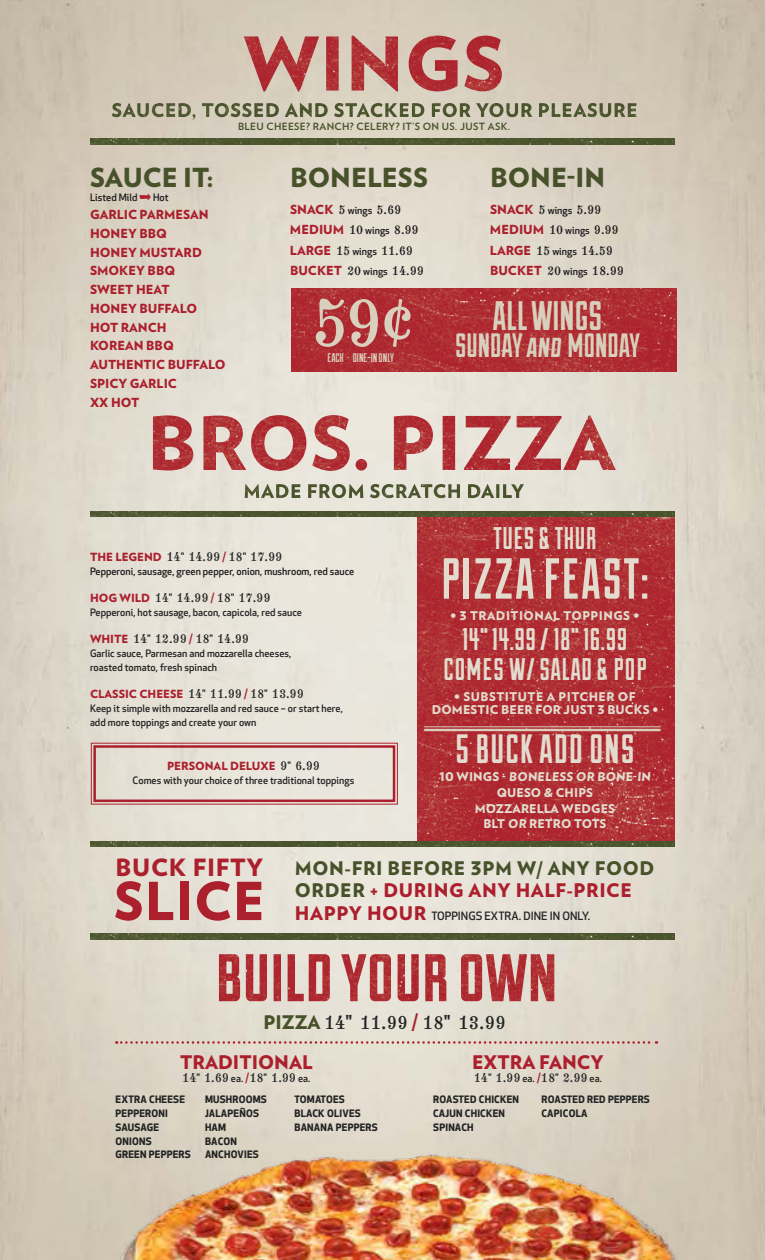
<style>
.page{position:relative;width:765px;height:1260px;background:#fff}
.page>*{position:absolute;margin:0;border:0;box-sizing:border-box;transform-origin:0 0}
.t1{font:67.5px "Numbers Indicia";color:#d8cfbc}
.t2{font:57.88px "Duke Fill";letter-spacing:.03em;color:#e2dbce}
.t3{font:900 52.25px "Verlag";letter-spacing:.02em;color:#ac1f2d}
.t4{font:41.25px "Duke Fill";color:#d8cfbc}
.t5{font:41px "Duke Fill";letter-spacing:.03em;color:#e2dbce}
.t6{font:33.75px "Duke Fill";color:#d8cfbc}
.t7{font:31.38px/30.1px "Duke Fill";letter-spacing:.02em;color:#e2dbce;text-align:center}
.t8{font:900 26.25px "Verlag";color:#47522a}
.t9{font:900 23.75px "Verlag";letter-spacing:.03em;color:#ac1f2d}
.t10{font:900 18.75px/22.5px "Verlag";letter-spacing:.03em;color:#47522a}
.t11{font:18.75px "Numbers Indicia";color:#232424}
.t12{font:900 18.75px "Verlag";color:#ac1f2d}
.t13{font:900 12.5px/18.8px "Verlag";color:#ac1f2d}
.t14{font:12.5px "Numbers Indicia";color:#232424}
.t15{font:12.5px/20.6px "Numbers Indicia";color:#1e1b1d}
.t16{font:12.5px "Duke Fill";color:#d8cfbc}
.t17{font:900 12px/15.6px "Verlag";letter-spacing:.01em;color:#e2dbce;text-align:center}
.t18{font:900 12px "Verlag";letter-spacing:.04em;color:#e2dbce}
.t19{font:900 11.25px "Verlag";color:#ac1f2d}
.t20{font:500 11.25px "Apex New";color:#232424}
.t21{font:500 10px/13.8px "Apex New";color:#232424}
.t22{font:700 10px/13.8px "Apex New";letter-spacing:.02em;color:#232424}
.t23{font:500 10px "Apex New";color:#1e1b1d}
.t24{font:700 10px "Verlag";letter-spacing:.03em;color:#47522a}
.s1{font-family:"Arrow Matic";font-weight:400;color:#ac1f2d}
.s2{font-family:"Numbers Indicia";font-weight:400;color:#1e1b1d}
.s3{font-family:"Apex New";font-weight:500;font-size:10px;color:#1e1b1d}
.s4{font-family:"Verlag";font-weight:900;color:#ac1f2d}
.s5{font-family:"Apex New";font-weight:500;font-size:10px}
.s6{color:#ac1f2d}
.s7{font-family:"Verlag";font-weight:900;font-size:18.75px;color:#ac1f2d}
.s8{font-family:"Verlag";font-weight:900;font-size:11.25px;color:#ac1f2d}
.s9{font-family:"Numbers Indicia";font-weight:400;font-size:12.5px;color:#232424}
.s10{font-family:"Apex New";font-weight:500;font-size:10px;color:#232424}
.s11{font-family:"Verlag";font-weight:900;color:#47522a}
.s12{font-family:"Apex New";font-weight:500}
</style>
<div class="page">
<img style="left:0;top:0;width:765px;height:1260px">
<img style="left:192px;top:35px;width:310px;height:87px">
<img style="left:112px;top:103px;width:485px;height:14px">
<img style="left:417px;top:517px;width:258px;height:324px">
<img style="left:219px;top:954px;width:335px;height:47px">
<img style="left:245px;top:484px;width:279px;height:14px">
<img style="left:153px;top:415px;width:463px;height:56px">
<svg style="left:116px;top:1041px;width:541px;height:3px"></svg>
<img style="left:90px;top:512px;width:585px;height:5px">
<img style="left:90px;top:841px;width:585px;height:6px">
<img style="left:90px;top:934px;width:585px;height:5px">
<img style="left:90px;top:139px;width:585px;height:5px">
<hr style="left:424px;top:726px;width:237px;height:1px;background:#d8cfbc">
<hr style="left:424px;top:729px;width:237px;height:2px;background:#d8cfbc">
<img style="left:88px;top:1121px;width:611px;height:139px">
<img style="left:292px;top:288px;width:385px;height:84px">
<svg style="left:90px;top:742px;width:308px;height:63px"></svg>
<div style="left:93px;top:745px;width:302px;height:57px;border:2px solid #ac1f2d"></div>
<p class="t24" style="left:238px;top:119px;width:274px">BLEU CHEESE? RANCH? CELERY? IT’S ON US. JUST ASK.</p>
<h3 class="t8" style="left:90px;top:156px;width:125px">SAUCE IT:</h3>
<p class="t23" style="left:90px;top:191px;width:80px">Listed Mild <span class="s1">π</span> Hot</p>
<p class="t13" style="left:90px;top:205px;width:137px">GARLIC PARMESAN<br>HONEY BBQ<br>HONEY MUSTARD<br>SMOKEY BBQ<br>SWEET HEAT<br>HONEY BUFFALO<br>HOT RANCH<br>KOREAN BBQ<br>AUTHENTIC BUFFALO<br>SPICY GARLIC<br>XX HOT</p>
<h3 class="t8" style="left:290px;top:156px;width:140px">BONELESS</h3>
<p class="t13" style="left:290px;top:198px;width:130px;line-height:20.6px">SNACK <span class="s2">5</span> <span class="s3">wings</span> <span class="s2">5.69<br></span>MEDIUM <span class="s2">10</span> <span class="s3">wings</span> <span class="s2">8.99</span></p>
<p class="t15" style="left:290px;top:241px;width:135px"><span class="s4">LARGE</span> 15 <span class="s5">wings</span> 11.69<br><span class="s4">BUCKET</span> 20 <span class="s5">wings</span> 14.99</p>
<h1 class="t1" style="left:311px;top:292px;width:107px">59¢</h1>
<p class="t16" style="left:328px;top:351px;width:68px">EACH · DINE-IN ONLY</p>
<h3 class="t8" style="left:490px;top:156px;width:117px">BONE-IN</h3>
<p class="t13" style="left:490px;top:198px;width:130px;line-height:20.6px">SNACK <span class="s2">5</span> <span class="s3">wings</span> <span class="s2">5.99<br></span>MEDIUM <span class="s2">10</span> <span class="s3">wings</span> <span class="s2">9.99</span></p>
<p class="t15" style="left:490px;top:241px;width:135px"><span class="s4">LARGE</span> 15 <span class="s5">wings</span> 14.59<br><span class="s4">BUCKET</span> 20 <span class="s5">wings</span> 18.99</p>
<h3 class="t4" style="left:493px;top:292px;width:111px">ALL WINGS</h3>
<h3 class="t6" style="left:455px;top:326px;width:186px">SUNDAY and MONDAY</h3>
<h3 class="t7" style="left:493px;top:523px;width:104px">TUES &amp; THUR</h3>
<h2 class="t2" style="left:441px;top:545px;width:208px">PIZZA FEAST:</h2>
<p class="t18" style="left:451px;top:606px;width:190px">• 3 TRADITIONAL TOPPINGS •</p>
<h3 class="t7" style="left:443px;top:623px;width:205px">14" 14.99 / 18" 16.99<br>COMES W/ SALAD &amp; POP</h3>
<p class="t17" style="left:432px;top:689px;width:228px;line-height:13.2px">• SUBSTITUTE A PITCHER OF<br>DOMESTIC BEER FOR JUST 3 BUCKS •</p>
<h3 class="t5" style="left:455px;top:725px;width:180px">5 BUCK ADD ONS</h3>
<p class="t17" style="left:439px;top:769px;width:215px">10 WINGS - BONELESS OR BONE-IN<br>QUESO &amp; CHIPS<br>MOZZARELLA WEDGES<br>BLT OR RETRO TOTS</p>
<h3 class="t10" style="left:295px;top:856px;width:361px">MON-FRI BEFORE 3PM W/ ANY FOOD<br>ORDER <span class="s6">+ DURING ANY HALF-PRICE</span></h3>
<p class="t20" style="left:295px;top:908px;width:297px"><span class="s7">HAPPY HOUR</span> TOPPINGS EXTRA. DINE IN ONLY.</p>
<p class="t14" style="left:90px;top:551px;width:194px"><span class="s8">THE LEGEND</span> 14<span class="s5">"</span> 14.99 <span class="s8">/</span> 18<span class="s5">"</span> 17.99</p>
<p class="t23" style="left:90px;top:564px;width:266px">Pepperoni, sausage, green pepper, onion, mushroom, red sauce</p>
<p class="t14" style="left:90px;top:592px;width:182px"><span class="s8">HOG WILD</span> 14<span class="s5">"</span> 14.99 <span class="s8">/</span> 18<span class="s5">"</span> 17.99</p>
<p class="t21" style="left:90px;top:605px;width:214px">Pepperoni, hot sausage, bacon, capicola, red sauce</p>
<p class="t14" style="left:90px;top:633px;width:161px"><span class="s8">WHITE</span> 14<span class="s5">"</span> 12.99 <span class="s8">/</span> 18<span class="s5">"</span> 14.99</p>
<p class="t21" style="left:90px;top:646px;width:203px">Garlic sauce, Parmesan and mozzarella cheeses, roasted tomato, fresh spinach</p>
<p class="t19" style="left:90px;top:685px;width:215px">CLASSIC CHEESE <span class="s9">14</span><span class="s10">"</span> <span class="s9">11.99</span> / <span class="s9">18</span><span class="s10">"</span> <span class="s9">13.99</span></p>
<p class="t21" style="left:90px;top:701px;width:254px">Keep it simple with mozzarella and red sauce – or start here, add more toppings and create your own</p>
<p class="t19" style="left:167px;top:757px;width:154px">PERSONAL DELUXE <span class="s9">9</span><span class="s10">"</span> <span class="s9">6.99</span></p>
<p class="t21" style="left:133px;top:773px;width:223px">Comes with your choice of three traditional toppings</p>
<h3 class="t9" style="left:115px;top:848px;width:149px">BUCK FIFTY</h3>
<h3 class="t3" style="left:114px;top:858px;width:153px">SLICE</h3>
<h3 class="t11" style="left:263px;top:1014px;width:244px"><span class="s11">PIZZA</span> 14<span class="s12">"</span> 11.99 <span class="s4">/</span> 18<span class="s12">"</span> 13.99</h3>
<h3 class="t12" style="left:472px;top:1046px;width:133px">EXTRA FANCY</h3>
<p class="t14" style="left:474px;top:1072px;width:130px">14<span class="s5">"</span> 1.99 <span class="s5">ea.</span> <span class="s8">/</span>18<span class="s5">"</span> 2.99 <span class="s5">ea.</span></p>
<h3 class="t12" style="left:180px;top:1046px;width:134px">TRADITIONAL</h3>
<p class="t14" style="left:182px;top:1072px;width:130px">14<span class="s5">"</span> 1.69 <span class="s5">ea.</span> <span class="s8">/</span>18<span class="s5">"</span> 1.99 <span class="s5">ea.</span></p>
<p class="t22" style="left:116px;top:1092px;width:77px">EXTRA CHEESE<br>PEPPERONI<br>SAUSAGE<br>ONIONS<br>GREEN PEPPERS</p>
<p class="t22" style="left:205px;top:1092px;width:63px">MUSHROOMS<br>JALAPEÑOS<br>HAM<br>BACON<br>ANCHOVIES</p>
<p class="t22" style="left:294px;top:1092px;width:85px">TOMATOES<br>BLACK OLIVES<br>BANANA PEPPERS</p>
<p class="t22" style="left:433px;top:1092px;width:87px">ROASTED CHICKEN<br>CAJUN CHICKEN<br>SPINACH</p>
<p class="t22" style="left:542px;top:1092px;width:110px">ROASTED RED PEPPERS<br>CAPICOLA</p>
</div>
